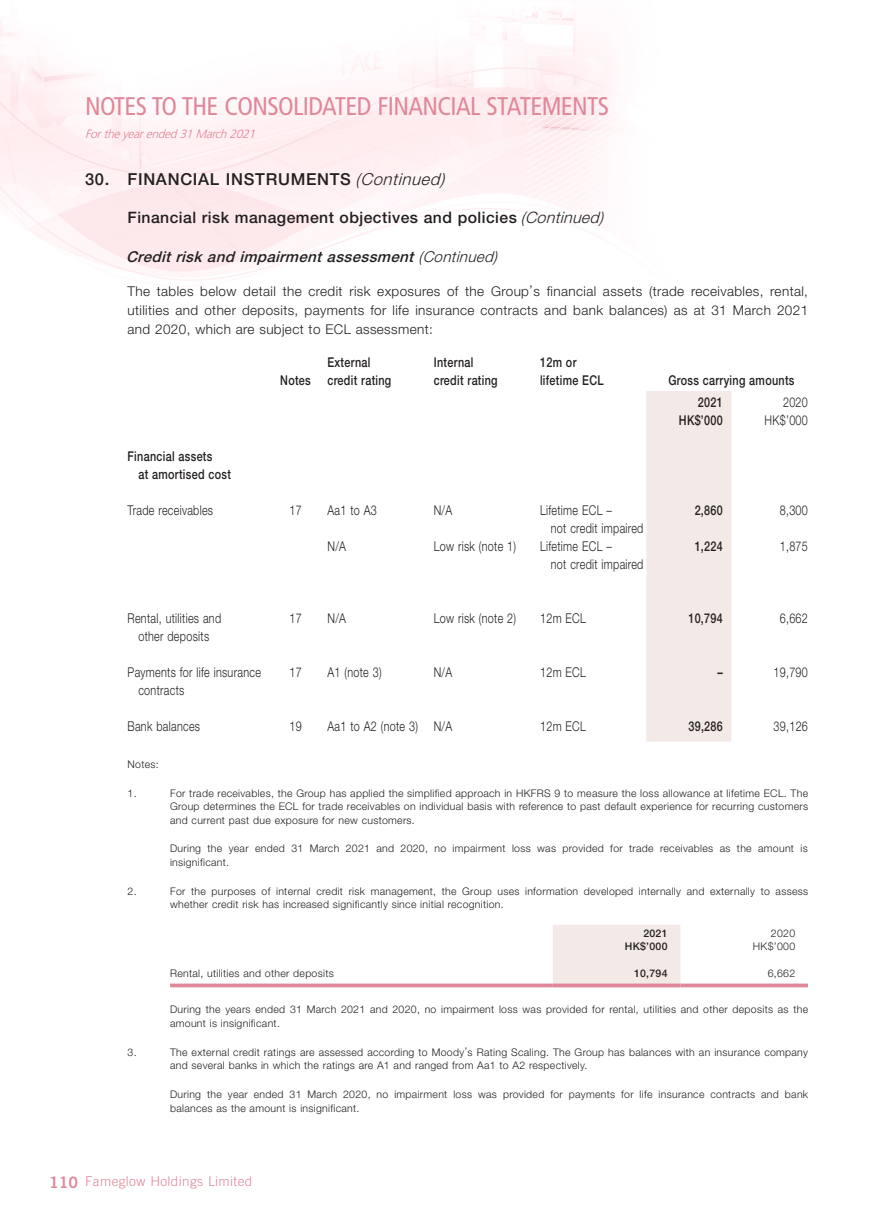
<style>
.page{position:relative;width:893px;height:1212px;background:#fff}
.page>*{position:absolute;margin:0;border:0;box-sizing:border-box;transform-origin:0 0}
.t1{font:condensed 25.5px "Frutiger LT Std";letter-spacing:-.025em;color:#e08798}
.t2{font:500 16.5px "Helvetica Neue LT Std";letter-spacing:.045em;color:#231f20}
.t3{font:500 15.75px "Helvetica Neue LT Std";letter-spacing:.03em;color:#231f20}
.t4{font:15.75px "Trade Gothic LT Std Bd 2";color:#e08798}
.t5{font:italic 500 15px "Helvetica Neue LT Std";color:#231f20}
.t6{font:300 13.5px/18px "Helvetica Neue LT Std";letter-spacing:.03em;color:#231f20;scale:.8 1}
.t7{font:300 13.5px/18.9px "Helvetica Neue LT Std";letter-spacing:.03em;color:#231f20;text-align:justify}
.t8{font:500 13.5px/18px "Helvetica Neue LT Std";letter-spacing:.03em;color:#231f20;scale:.8 1}
.t9{font:300 13.5px "Trade Gothic LT Std";letter-spacing:.03em;color:#e08798}
.t10{font:italic 300 12px "Frutiger LT Std";color:#e08798}
.t11{font:300 10.5px/13.5px "Helvetica Neue LT Std";letter-spacing:.03em;color:#231f20}
.t12{font:500 10.5px "Helvetica Neue LT Std";letter-spacing:.03em;color:#231f20}
.s1{font-weight:300;font-style:italic}
.s2{font-weight:300}
</style>
<div class="page">
<img style="left:0;top:7px;width:808px;height:981px">
<div style="left:646px;top:391px;width:85px;height:350px;background:#f3e9e6"></div>
<div style="left:553px;top:925px;width:127px;height:58px;background:#f3e9e6"></div>
<svg style="left:170px;top:983px;width:383px;height:4px;background:#e498a7"></svg>
<svg style="left:553px;top:983px;width:127px;height:4px"></svg>
<svg style="left:680px;top:983px;width:128px;height:4px"></svg>
<h1 class="t1" style="left:85px;top:91px;width:526px">NOTES TO THE CONSOLIDATED FINANCIAL STATEMENTS</h1>
<p class="t10" style="left:85px;top:127px;width:175px">Fortheyearended31March2021</p>
<h2 class="t2" style="left:85px;top:169px;width:361px">30. FINANCIAL INSTRUMENTS <span class="s1">(Continued)</span></h2>
<h3 class="t3" style="left:128px;top:208px;width:477px">Financial risk management objectives and policies <span class="s1">(Continued)</span></h3>
<h3 class="t5" style="left:126px;top:247px;width:373px">Creditrisk and impairmentassessment<span class="s2">(Continued)</span></h3>
<p class="t7" style="left:128px;top:281px;width:682px">The tables below detail the credit risk exposures of the Group’s financial assets (trade receivables, rental, utilities and other deposits, payments for life insurance contracts and bank balances) as at 31 March 2021 and 2020, which are subject to ECL assessment:</p>
<p class="t8" style="left:280px;top:371px;width:40px">Notes</p>
<p class="t8" style="left:327px;top:353px;width:81px">External credit rating</p>
<p class="t8" style="left:434px;top:353px;width:81px">Internal credit rating</p>
<p class="t8" style="left:540px;top:353px;width:81px">12m or lifetime ECL</p>
<p class="t8" style="left:698px;top:369px;width:122px;line-height:22.2px;text-indent:-30px">Gross carrying amounts<br>2021</p>
<p class="t6" style="left:783px;top:393px;width:33px">2020</p>
<p class="t8" style="left:679px;top:411px;width:57px">HK$’000</p>
<p class="t6" style="left:764px;top:411px;width:56px">HK$’000</p>
<p class="t8" style="left:138px;top:447px;width:117px;text-indent:-11px">Financial assets<br>at amortised cost</p>
<p class="t6" style="left:128px;top:501px;width:108px">Trade receivables</p>
<p class="t6" style="left:289px;top:501px;width:17px">17</p>
<p class="t6" style="left:327px;top:501px;width:63px">Aa1 to A3</p>
<p class="t6" style="left:434px;top:501px;width:25px">N/A</p>
<p class="t6" style="left:551px;top:501px;width:117px;text-indent:-11px">Lifetime ECL –<br>not credit impaired</p>
<p class="t8" style="left:695px;top:501px;width:37px">2,860</p>
<p class="t6" style="left:780px;top:501px;width:37px">8,300</p>
<p class="t6" style="left:327px;top:537px;width:25px">N/A</p>
<p class="t6" style="left:434px;top:537px;width:104px">Low risk (note 1)</p>
<p class="t6" style="left:551px;top:537px;width:117px;text-indent:-11px">Lifetime ECL –<br>not credit impaired</p>
<p class="t8" style="left:695px;top:537px;width:37px">1,224</p>
<p class="t6" style="left:780px;top:537px;width:37px">1,875</p>
<p class="t6" style="left:128px;top:609px;width:119px;text-align:center">Rental, utilities and other deposits</p>
<p class="t6" style="left:289px;top:609px;width:17px">17</p>
<p class="t6" style="left:327px;top:609px;width:25px">N/A</p>
<p class="t6" style="left:434px;top:609px;width:104px">Low risk (note 2)</p>
<p class="t6" style="left:540px;top:609px;width:59px">12m ECL</p>
<p class="t8" style="left:688px;top:609px;width:45px">10,794</p>
<p class="t6" style="left:780px;top:609px;width:37px">6,662</p>
<p class="t6" style="left:138px;top:663px;width:155px;text-indent:-11px">Payments for life insurance contracts</p>
<p class="t6" style="left:289px;top:663px;width:17px">17</p>
<p class="t6" style="left:327px;top:663px;width:69px">A1 (note 3)</p>
<p class="t6" style="left:434px;top:663px;width:25px">N/A</p>
<p class="t6" style="left:540px;top:663px;width:59px">12m ECL</p>
<p class="t8" style="left:717px;top:663px;width:8px">–</p>
<p class="t6" style="left:773px;top:663px;width:45px">19,790</p>
<p class="t6" style="left:128px;top:717px;width:92px">Bank balances</p>
<p class="t6" style="left:289px;top:717px;width:17px">19</p>
<p class="t6" style="left:327px;top:717px;width:158px">Aa1 to A2 (note 3) N/A</p>
<p class="t6" style="left:540px;top:717px;width:59px">12m ECL</p>
<p class="t8" style="left:688px;top:717px;width:45px">39,286</p>
<p class="t6" style="left:773px;top:717px;width:45px">39,126</p>
<p class="t11" style="left:128px;top:757px;width:33px">Notes:</p>
<p class="t11" style="left:128px;top:786px;width:11px">1.</p>
<p class="t11" style="left:170px;top:786px;width:640px;text-align:justify">For trade receivables, the Group has applied the simplified approach in HKFRS 9 to measure the loss allowance at lifetime ECL. The Group determines the ECL for trade receivables on individual basis with reference to past default experience for recurring customers and current past due exposure for new customers.</p>
<p class="t11" style="left:170px;top:842px;width:639px">During the year ended 31 March 2021 and 2020, no impairment loss was provided for trade receivables as the amount is insignificant.</p>
<p class="t11" style="left:128px;top:884px;width:11px">2.</p>
<p class="t11" style="left:170px;top:884px;width:640px">For the purposes of internal credit risk management, the Group uses information developed internally and externally to assess whether credit risk has increased significantly since initial recognition.</p>
<p class="t12" style="left:643px;top:927px;width:26px">2021</p>
<p class="t11" style="left:771px;top:926px;width:26px">2020</p>
<p class="t12" style="left:625px;top:940px;width:44px">HK$’000</p>
<p class="t11" style="left:753px;top:940px;width:44px">HK$’000</p>
<p class="t11" style="left:170px;top:967px;width:165px">Rental, utilities and other deposits</p>
<p class="t12" style="left:634px;top:967px;width:35px">10,794</p>
<p class="t11" style="left:768px;top:967px;width:29px">6,662</p>
<p class="t11" style="left:170px;top:1003px;width:640px">During the years ended 31 March 2021 and 2020, no impairment loss was provided for rental, utilities and other deposits as the amount is insignificant.</p>
<p class="t11" style="left:128px;top:1045px;width:11px">3.</p>
<p class="t11" style="left:170px;top:1045px;width:639px">The external credit ratings are assessed according to Moody’s Rating Scaling. The Group has balances with an insurance company and several banks in which the ratings are A1 and ranged from Aa1 to A2 respectively.</p>
<p class="t11" style="left:170px;top:1087px;width:640px">During the year ended 31 March 2020, no impairment loss was provided for payments for life insurance contracts and bank balances as the amount is insignificant.</p>
<h3 class="t4" style="left:49px;top:1172px;width:31px">110</h3>
<p class="t9" style="left:85px;top:1173px;width:169px">Fameglow Holdings Limited</p>
</div>
